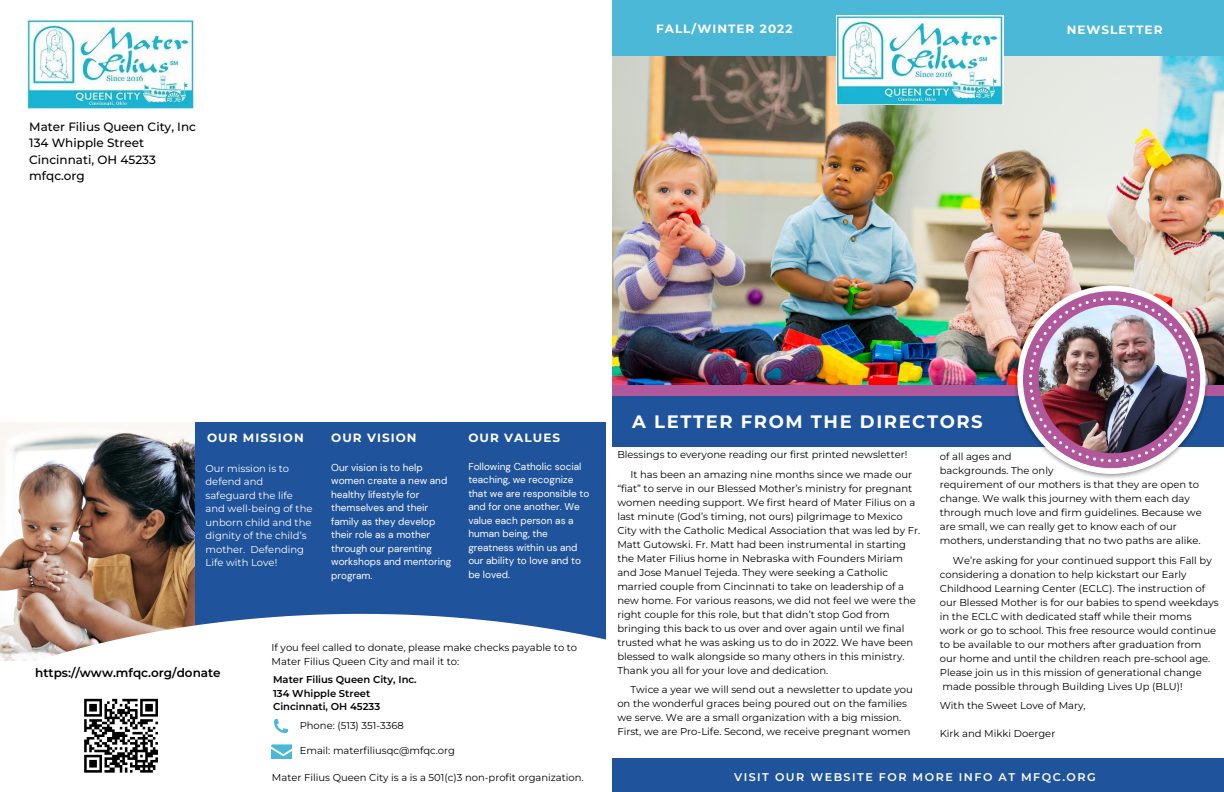
<style>
.page{position:relative;width:1224px;height:792px;background:#fff}
.page>*{position:absolute;margin:0;border:0;box-sizing:border-box;transform-origin:0 0}
.t1{font:700 18px "Montserrat";letter-spacing:.085em;color:#fff}
.t2{font:500 12px "Montserrat";color:#000}
.t3{font:700 12px "Montserrat";letter-spacing:.085em;color:#fff}
.t4{font:600 12px "Montserrat";color:#000}
.t5{font:600 11.2px "Montserrat";letter-spacing:.13em;color:#fff}
.t6{font:10px/14px "Montserrat";color:#000}
.t7{font:10px/13.5px "DM Sans";color:#fff}
.t8{font:10px/13.5px "Montserrat";color:#fff}
.t9{font:600 10px "Montserrat";color:#000}
</style>
<div class="page">
<div style="left:4px;top:422px;width:602px;height:238px;background:#1f539c"></div>
<img style="left:0;top:422px;width:194px;height:192px">
<svg style="left:0;top:614px;width:606px;height:145px"></svg>
<img style="left:612px;top:56px;width:612px;height:330px">
<div style="left:612px;top:386px;width:612px;height:60px;background:#1f539c"></div>
<div style="left:612px;top:0;width:612px;height:56px;background:#4bb8d7"></div>
<img style="left:836px;top:16px;width:167px;height:89px">
<div style="left:612px;top:386px;width:612px;height:10px;background:#b0589b"></div>
<img style="left:1013px;top:284px;width:196px;height:195px">
<svg style="left:1017px;top:286px;width:189px;height:188px"></svg>
<img style="left:1039px;top:305px;width:148px;height:148px;border-radius:50%">
<svg style="left:274px;top:719px;width:14px;height:14px"></svg>
<svg style="left:271px;top:744px;width:20px;height:15px"></svg>
<div style="left:612px;top:758px;width:612px;height:34px;background:#1f539c"></div>
<div style="left:79px;top:694px;width:84px;height:84px;background:#fff"></div>
<svg style="left:84px;top:698px;width:74px;height:75px"></svg>
<img style="left:27px;top:19px;width:168px;height:90px">
<p class="t2" style="left:29px;top:119px;width:168px">Mater Filius Queen City, Inc</p>
<p class="t2" style="left:29px;top:136px;width:116px">134 Whipple Street</p>
<p class="t2" style="left:29px;top:152px;width:128px">Cincinnati, OH 45233</p>
<p class="t2" style="left:29px;top:169px;width:57px">mfqc.org</p>
<p class="t3" style="left:656px;top:21px;width:138px">FALL/WINTER 2022</p>
<p class="t3" style="left:1067px;top:22px;width:97px">NEWSLETTER</p>
<p class="t3" style="left:331px;top:430px;width:87px">OUR VISION</p>
<p class="t3" style="left:468px;top:430px;width:93px">OUR VALUES</p>
<p class="t3" style="left:207px;top:430px;width:98px">OUR MISSION</p>
<p class="t8" style="left:206px;top:461px;width:108px">Our mission is to defend and safeguard the life and well-being of the unborn child and the dignity of the child’s mother. Defending<br>Life with Love!</p>
<p class="t7" style="left:331px;top:461px;width:122px">Our vision is to help women create a new and healthy lifestyle for themselves and their family as they develop their role as a mother through our parenting workshops and mentoring program.</p>
<p class="t7" style="left:468px;top:460px;width:122px">Following Catholic social teaching, we recognize that we are responsible to and for one another. We value each person as a human being, the greatness within us and our ability to love and to be loved.</p>
<p class="t4" style="left:35px;top:666px;width:187px">https://www.mfqc.org/donate</p>
<p class="t6" style="left:272px;top:641px;width:307px;line-height:13.5px">If you feel called to donate, please make checks payable to to<br>Mater Filius Queen City and mail it to:</p>
<p class="t9" style="left:273px;top:674px;width:145px">Mater Filius Queen City, Inc.</p>
<p class="t9" style="left:273px;top:687px;width:99px">134 Whipple Street</p>
<p class="t9" style="left:273px;top:701px;width:109px">Cincinnati, OH 45233</p>
<p class="t6" style="left:300px;top:719px;width:106px">Phone: (513) 351-3368</p>
<p class="t6" style="left:300px;top:744px;width:157px">Email: materfiliusqc@mfqc.org</p>
<p class="t6" style="left:272px;top:770px;width:313px">Mater Filius Queen City is a is a 501(c)3 non-profit organization.</p>
<p class="t1" style="left:632px;top:410px;width:352px">A LETTER FROM THE DIRECTORS</p>
<p class="t6" style="left:617px;top:448px;width:292px">Blessings to everyone reading our first printed newsletter!</p>
<p class="t6" style="left:617px;top:467px;width:304px;text-indent:13px">It has been an amazing nine months since we made our “fiat” to serve in our Blessed Mother’s ministry for pregnant women needing support. We first heard of Mater Filius on a last minute (God’s timing, not ours) pilgrimage to Mexico City with the Catholic Medical Association that was led by Fr.<br>Matt Gutowski. Fr. Matt had been instrumental in starting the Mater Filius home in Nebraska with Founders Miriam and Jose Manuel Tejeda. They were seeking a Catholic married couple from Cincinnati to take on leadership of a new home. For various reasons, we did not feel we were the right couple for this role, but that didn’t stop God from bringing this back to us over and over again until we final trusted what he was asking us to do in 2022. We have been blessed to walk alongside so many others in this ministry.<br>Thank you all for your love and dedication.</p>
<p class="t6" style="left:617px;top:682px;width:297px;text-indent:13px">Twice a year we will send out a newsletter to update you on the wonderful graces being poured out on the families we serve. We are a small organization with a big mission.<br>First, we are Pro-Life. Second, we receive pregnant women</p>
<p class="t6" style="left:940px;top:450px;width:73px">of all ages and</p>
<p class="t6" style="left:940px;top:464px;width:115px">backgrounds. The only</p>
<p class="t6" style="left:940px;top:478px;width:263px">requirement of our mothers is that they are open to change. We walk this journey with them each day through much love and firm guidelines. Because we are small, we can really get to know each of our mothers, understanding that no two paths are alike.</p>
<p class="t6" style="left:940px;top:553px;width:280px;text-indent:13px">We’re asking for your continued support this Fall by considering a donation to help kickstart our Early Childhood Learning Center (ECLC). The instruction of our Blessed Mother is for our babies to spend weekdays in the ECLC with dedicated staff while their moms work or go to school. This free resource would continue to be available to our mothers after graduation from our home and until the children reach pre-school age.<br>Please join us in this mission of generational change made possible through Building Lives Up (BLU)!</p>
<p class="t6" style="left:940px;top:698px;width:147px">With the Sweet Love of Mary,</p>
<p class="t6" style="left:940px;top:726px;width:117px">Kirk and Mikki Doerger</p>
<p class="t5" style="left:734px;top:771px;width:363px">VISIT OUR WEBSITE FOR MORE INFO AT MFQC.ORG</p>
</div>
